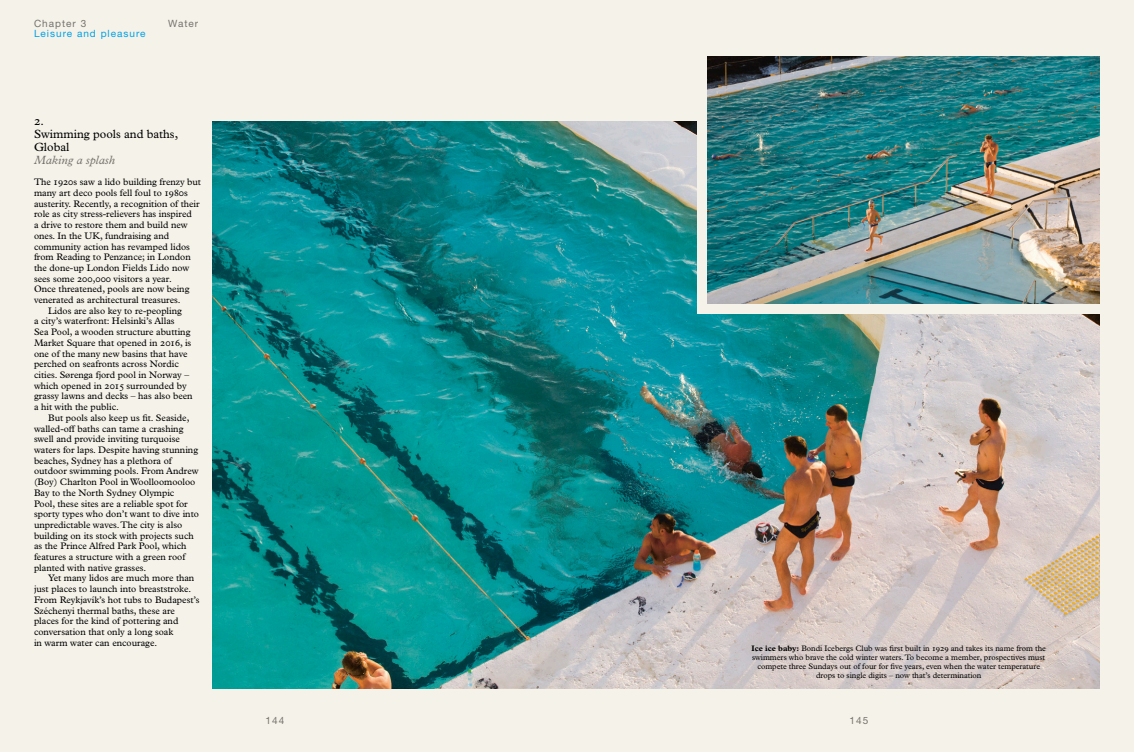
<style>
.page{position:relative;width:1134px;height:752px;background:#fff}
.page>*{position:absolute;margin:0;border:0;box-sizing:border-box;transform-origin:0 0}
.t1{font:12px/13px "Plantin MT Std";color:#000}
.t2{font:italic 12px "Plantin MT Std";color:#74726e}
.t3{font:10px "Helvetica Neue";letter-spacing:.1em;color:#74726e}
.t4{font:10px "Helvetica Neue";letter-spacing:.1em;color:#00a1e5}
.t5{font:9.5px "Plantin MT Std";color:#000}
.t6{font:8px/9px "Plantin MT Std";letter-spacing:-.005em;color:#000;text-align:center}
.s1{font-weight:700}
</style>
<div class="page">
<div style="left:0;top:0;width:1134px;height:751px;background:#f5f2e9"></div>
<img style="left:213px;top:121px;width:887px;height:567px">
<div style="left:697px;top:110px;width:417px;height:203px;background:#f5f2e9"></div>
<img style="left:707px;top:57px;width:393px;height:246px">
<p class="t3" style="left:34px;top:18px;width:54px">Chapter 3</p>
<p class="t4" style="left:34px;top:28px;width:113px">Leisure and pleasure</p>
<p class="t3" style="left:168px;top:18px;width:32px">Water</p>
<p class="t1" style="left:34px;top:115px;width:146px">2.<br>Swimming pools and baths,<br>Global</p>
<p class="t2" style="left:34px;top:153px;width:83px">Making a splash</p>
<p class="t5" style="left:34px;top:176px;width:169px">The 1920s saw a lido building frenzy but</p>
<p class="t5" style="left:34px;top:187px;width:155px">many art deco pools fell foul to 1980s</p>
<p class="t5" style="left:34px;top:198px;width:167px">austerity. Recently, a recognition of their</p>
<p class="t5" style="left:34px;top:209px;width:159px">role as city stress-relievers has inspired</p>
<p class="t5" style="left:34px;top:219px;width:155px">a drive to restore them and build new</p>
<p class="t5" style="left:34px;top:230px;width:137px">ones. In the UK, fundraising and</p>
<p class="t5" style="left:34px;top:241px;width:158px">community action has revamped lidos</p>
<p class="t5" style="left:34px;top:251px;width:158px">from Reading to Penzance; in London</p>
<p class="t5" style="left:34px;top:262px;width:157px">the done-up London Fields Lido now</p>
<p class="t5" style="left:34px;top:273px;width:139px">sees some 200,000 visitors a year.</p>
<p class="t5" style="left:34px;top:283px;width:157px">Once threatened, pools are now being</p>
<p class="t5" style="left:34px;top:294px;width:148px">venerated as architectural treasures.</p>
<p class="t5" style="left:48px;top:305px;width:135px">Lidos are also key to re-peopling</p>
<p class="t5" style="left:34px;top:316px;width:142px">a city’s waterfront: Helsinki’s Allas</p>
<p class="t5" style="left:34px;top:326px;width:158px">Sea Pool, a wooden structure abutting</p>
<p class="t5" style="left:34px;top:337px;width:159px">Market Square that opened in 2016, is</p>
<p class="t5" style="left:34px;top:348px;width:155px">one of the many new basins that have</p>
<p class="t5" style="left:34px;top:358px;width:146px">perched on seafronts across Nordic</p>
<p class="t5" style="left:34px;top:369px;width:157px">cities. Sørenga fjord pool in Norway –</p>
<p class="t5" style="left:34px;top:380px;width:154px">which opened in 2015 surrounded by</p>
<p class="t5" style="left:34px;top:390px;width:160px">grassy lawns and decks – has also been</p>
<p class="t5" style="left:34px;top:401px;width:86px">a hit with the public.</p>
<p class="t5" style="left:48px;top:412px;width:143px">But pools also keep us fit. Seaside,</p>
<p class="t5" style="left:34px;top:422px;width:151px">walled-off baths can tame a crashing</p>
<p class="t5" style="left:34px;top:433px;width:147px">swell and provide inviting turquoise</p>
<p class="t5" style="left:34px;top:444px;width:166px">waters for laps. Despite having stunning</p>
<p class="t5" style="left:34px;top:455px;width:139px">beaches, Sydney has a plethora of</p>
<p class="t5" style="left:34px;top:465px;width:166px">outdoor swimming pools. From Andrew</p>
<p class="t5" style="left:34px;top:476px;width:163px">(Boy) Charlton Pool in Woolloomooloo</p>
<p class="t5" style="left:34px;top:487px;width:142px">Bay to the North Sydney Olympic</p>
<p class="t5" style="left:34px;top:497px;width:155px">Pool, these sites are a reliable spot for</p>
<p class="t5" style="left:34px;top:508px;width:166px">sporty types who don’t want to dive into</p>
<p class="t5" style="left:34px;top:519px;width:150px">unpredictable waves. The city is also</p>
<p class="t5" style="left:34px;top:529px;width:161px">building on its stock with projects such</p>
<p class="t5" style="left:34px;top:540px;width:154px">as the Prince Alfred Park Pool, which</p>
<p class="t5" style="left:34px;top:551px;width:153px">features a structure with a green roof</p>
<p class="t5" style="left:34px;top:562px;width:114px">planted with native grasses.</p>
<p class="t5" style="left:48px;top:572px;width:148px">Yet many lidos are much more than</p>
<p class="t5" style="left:34px;top:583px;width:159px">just places to launch into breaststroke.</p>
<p class="t5" style="left:34px;top:594px;width:167px">From Reykjavík’s hot tubs to Budapest’s</p>
<p class="t5" style="left:34px;top:604px;width:143px">Széchenyi thermal baths, these are</p>
<p class="t5" style="left:34px;top:615px;width:146px">places for the kind of pottering and</p>
<p class="t5" style="left:34px;top:626px;width:141px">conversation that only a long soak</p>
<p class="t5" style="left:34px;top:636px;width:125px">in warm water can encourage.</p>
<p class="t6" style="left:751px;top:643px;width:296px"><span class="s1">Ice ice baby:</span> Bondi Icebergs Club was first built in 1929 and takes its name from the swimmers who brave the cold winter waters. To become a member, prospectives must compete three Sundays out of four for five years, even when the water temperature drops to single digits – now that’s determination</p>
<p class="t3" style="left:266px;top:714px;width:20px">144</p>
<p class="t3" style="left:850px;top:714px;width:20px">145</p>
</div>
